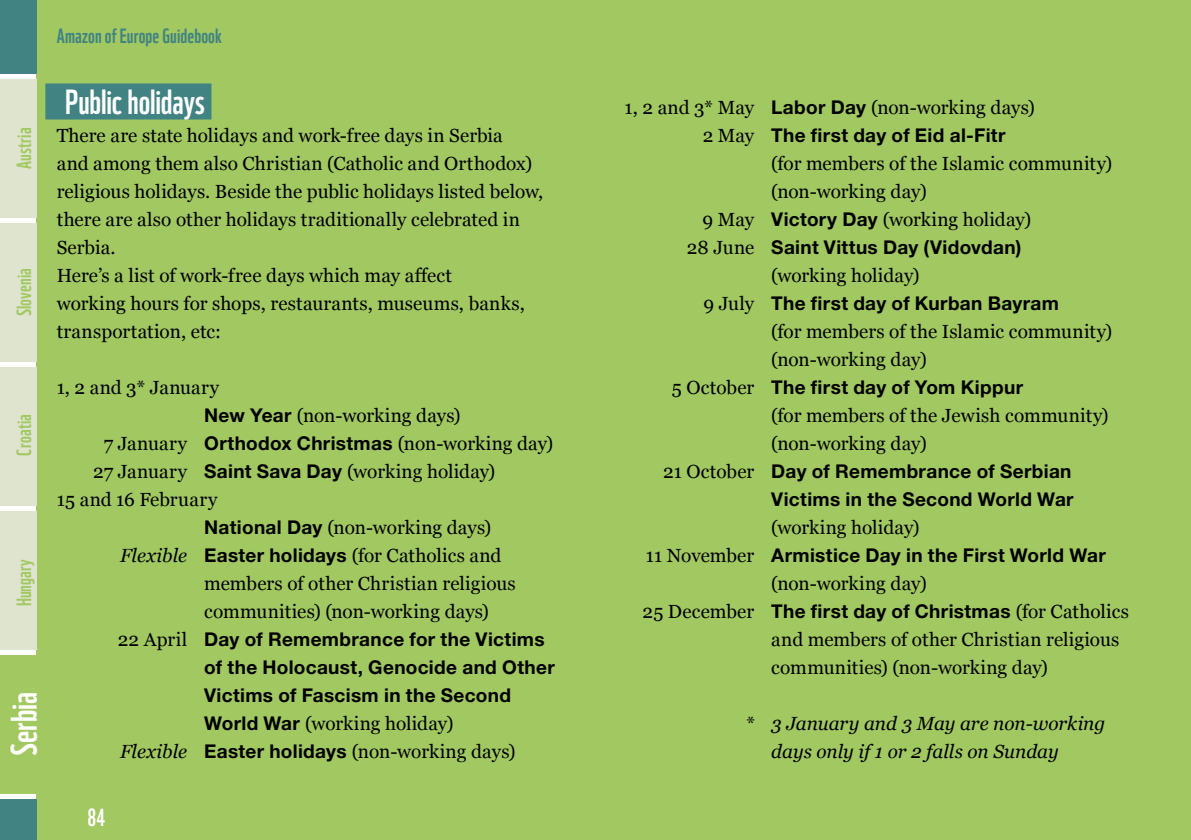
<style>
.page{position:relative;width:1191px;height:840px;background:#fff}
.page>*{position:absolute;margin:0;border:0;box-sizing:border-box;transform-origin:0 0}
.t1{font:36px "WWF";letter-spacing:-.005em;color:#fff}
.t2{font:34px "WWF";letter-spacing:-.005em;color:#fff}
.t3{font:24px "WWF";color:#fff}
.t4{font:20px "WWF";letter-spacing:.01em;color:#a1c861}
.t5{font:20px "WWF";letter-spacing:.005em;color:#408382}
.t6{font:19px/28px "Georgia";color:#000}
.t7{font:700 19px/28px "Helvetica Neue LT Pro";letter-spacing:.015em;color:#000}
.t8{font:italic 19px/28px "Georgia";color:#000}
.s1{font-family:"Helvetica Neue LT Pro";font-weight:700}
.s2{font-style:italic}
.s3{font-family:"Georgia";font-weight:400}
</style>
<div class="page">
<div style="left:37px;top:0;width:1154px;height:839px;background:#a1c861"></div>
<div style="left:45px;top:83px;width:166px;height:36px;background:#408382"></div>
<div style="left:0;top:654px;width:37px;height:138px;background:#a1c861"></div>
<div style="left:0;top:79px;width:37px;height:138px;background:#dfe4ce"></div>
<div style="left:0;top:223px;width:37px;height:138px;background:#dfe4ce"></div>
<div style="left:0;top:367px;width:37px;height:138px;background:#dfe4ce"></div>
<div style="left:0;top:510px;width:37px;height:139px;background:#dfe4ce"></div>
<div style="left:0;top:0;width:37px;height:73px;background:#408382"></div>
<div style="left:0;top:798px;width:37px;height:41px;background:#408382"></div>
<p class="t4" style="left:8px;top:169px;width:43px;rotate:-90deg">Austria</p>
<p class="t4" style="left:8px;top:316px;width:50px;rotate:-90deg">Slovenia</p>
<p class="t4" style="left:8px;top:455px;width:43px;rotate:-90deg">Croatia</p>
<p class="t4" style="left:8px;top:606px;width:49px;rotate:-90deg">Hungary</p>
<h1 class="t1" style="left:-4px;top:755px;width:65px;rotate:-90deg">Serbia</h1>
<p class="t5" style="left:57px;top:20px;width:166px">Amazon of Europe Guidebook</p>
<h2 class="t2" style="left:65px;top:75px;width:141px">Public holidays</h2>
<p class="t6" style="left:57px;top:120px;width:488px">There are state holidays and work-free days in Serbia<br>and among them also Christian (Catholic and Orthodox) religious holidays. Beside the public holidays listed below, there are also other holidays traditionally celebrated in Serbia.<br>Here’s a list of work-free days which may affect<br>working hours for shops, restaurants, museums, banks, transportation, etc:</p>
<p class="t6" style="left:57px;top:372px;width:164px">1, 2 and 3* January</p>
<p class="t6" style="left:204px;top:400px;width:258px"><span class="s1">New Year</span> (non-working days)</p>
<p class="t6" style="left:104px;top:428px;width:451px">7 January <span class="s1">Orthodox Christmas</span> (non-working day)</p>
<p class="t6" style="left:93px;top:456px;width:404px">27 January <span class="s1">Saint Sava Day</span> (working holiday)</p>
<p class="t6" style="left:57px;top:484px;width:162px">15 and 16 February</p>
<p class="t6" style="left:204px;top:512px;width:288px"><span class="s1">National Day</span> (non-working days)</p>
<p class="t6" style="left:120px;top:540px;width:383px"><span class="s2">Flexible</span> <span class="s1">Easter holidays</span> (for Catholics and</p>
<p class="t6" style="left:204px;top:568px;width:313px">members of other Christian religious</p>
<p class="t6" style="left:204px;top:596px;width:286px">communities) (non-working days)</p>
<p class="t7" style="left:204px;top:624px;width:352px;text-indent:-86px"><span class="s3">22 April</span> Day of Remembrance for the Victims of the Holocaust, Genocide and Other<br>Victims of Fascism in the Second</p>
<p class="t6" style="left:120px;top:708px;width:397px;text-indent:84px"><span class="s1">World War</span> (working holiday)<br><span class="s2">Flexible</span> <span class="s1">Easter holidays</span> (non-working days)</p>
<p class="t3" style="left:87px;top:798px;width:19px">84</p>
<p class="t6" style="left:624px;top:92px;width:412px">1, 2 and 3* May <span class="s1">Labor Day</span> (non-working days)</p>
<p class="t7" style="left:702px;top:120px;width:304px"><span class="s3">2 May</span> The first day of Eid al-Fitr</p>
<p class="t6" style="left:771px;top:148px;width:342px">(for members of the Islamic community)</p>
<p class="t6" style="left:771px;top:176px;width:157px">(non-working day)</p>
<p class="t6" style="left:702px;top:204px;width:330px">9 May <span class="s1">Victory Day</span> (working holiday)</p>
<p class="t7" style="left:687px;top:232px;width:336px"><span class="s3">28 June</span> Saint Vittus Day (Vidovdan)</p>
<p class="t6" style="left:771px;top:260px;width:150px">(working holiday)</p>
<p class="t7" style="left:703px;top:288px;width:357px"><span class="s3">9 July</span> The first day of Kurban Bayram</p>
<p class="t6" style="left:771px;top:316px;width:342px">(for members of the Islamic community) (non-working day)</p>
<p class="t7" style="left:672px;top:372px;width:353px"><span class="s3">5 October</span> The first day of Yom Kippur</p>
<p class="t6" style="left:771px;top:400px;width:339px">(for members of the Jewish community) (non-working day)</p>
<p class="t7" style="left:663px;top:456px;width:412px;text-align:right"><span class="s3">21 October</span> Day of Remembrance of Serbian<br>Victims in the Second World War</p>
<p class="t6" style="left:771px;top:512px;width:150px">(working holiday)</p>
<p class="t7" style="left:646px;top:540px;width:461px"><span class="s3">11 November</span> Armistice Day in the First World War</p>
<p class="t6" style="left:771px;top:568px;width:157px">(non-working day)</p>
<p class="t6" style="left:642px;top:596px;width:488px">25 December <span class="s1">The first day of Christmas</span> (for Catholics</p>
<p class="t6" style="left:771px;top:624px;width:350px">and members of other Christian religious</p>
<p class="t6" style="left:771px;top:652px;width:278px">communities) (non-working day)</p>
<p class="t8" style="left:771px;top:708px;width:336px;text-indent:-26px">* 3 January and 3 May are non-working days only if 1 or 2 falls on Sunday</p>
</div>
